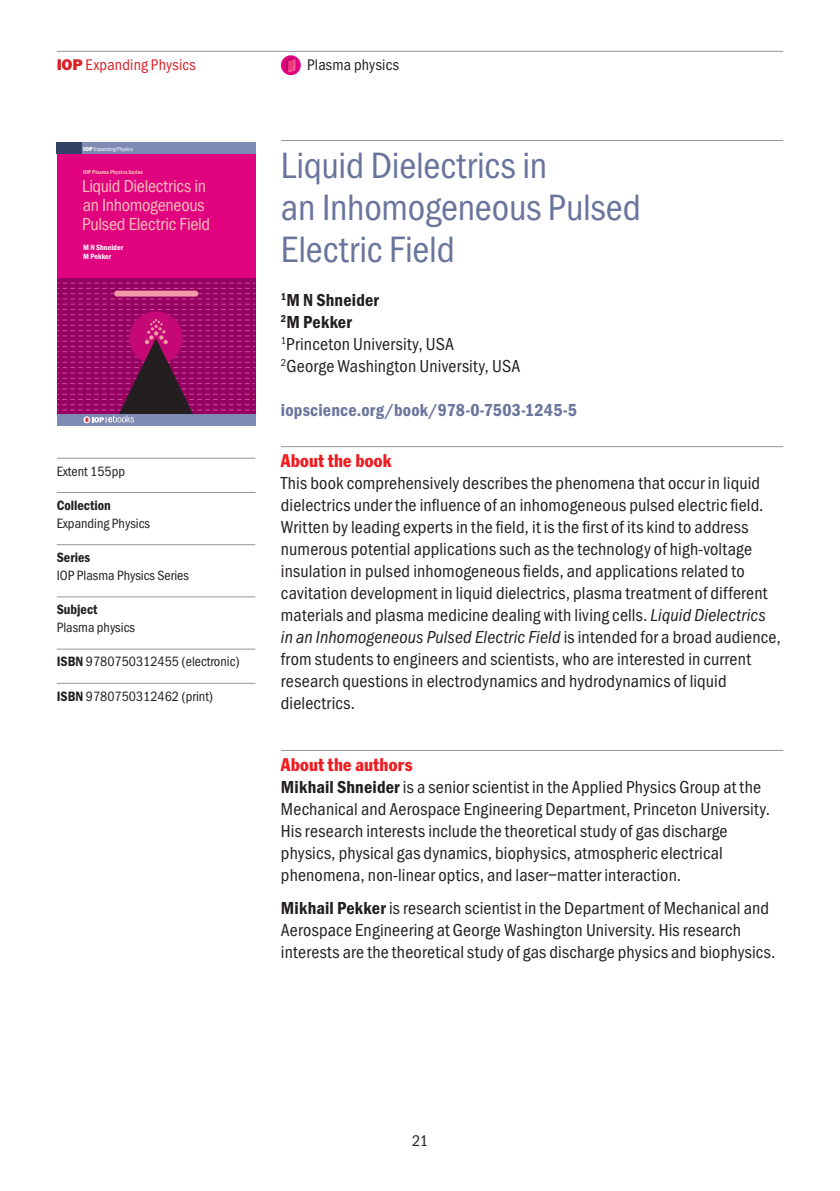
<style>
.page{position:relative;width:840px;height:1191px;background:#fff}
.page>*{position:absolute;margin:0;border:0;box-sizing:border-box;transform-origin:0 0}
.t1{font:38px/42px "Franklin Got Cd Io P";letter-spacing:-.005em;color:#6a759d}
.t2{font:18px/22px "Franklin Got Cd Io P";letter-spacing:.01em;color:#231f20}
.t3{font:18px/18.8px "Franklin Got Cd Io P";letter-spacing:-.015em;color:#f9beb7}
.t4{font:600 18px "Franklin Got Cd Io P";letter-spacing:.01em;color:#6a759d}
.t5{font:condensed 18px "Franklin Gothic";letter-spacing:.02em;color:#ee1d23}
.t6{font:16px "Franklin Got Cd Io P";letter-spacing:.015em;color:#da2128}
.t7{font:16px "Franklin Got Cd Io P";letter-spacing:.015em;color:#231f20}
.t8{font:14px "Franklin Got Cd Io P";color:#231f20}
.t9{font:600 14px "Franklin Got Cd Io P";color:#231f20}
.t10{font:600 7.8px/9.4px "Franklin Got Cd Io P";color:#fff}
.t11{font:600 5.8px "Franklin Got Cd Io P";letter-spacing:.01em;color:#f9beb7}
.t12{font:5.8px "Franklin Got Cd Io P";letter-spacing:-.005em;color:#fff}
.s1{font-family:"Franklin Got Md Io P";font-weight:800}
.s2{font-weight:600}
.s3{font-style:italic}
</style>
<div class="page">
<hr style="left:57px;top:51px;width:725px;height:1px;background:#939598">
<hr style="left:57px;top:458px;width:198px;height:1px;background:#939598">
<hr style="left:57px;top:492px;width:198px;height:1px;background:#939598">
<hr style="left:57px;top:544px;width:198px;height:1px;background:#939598">
<hr style="left:57px;top:596px;width:198px;height:1px;background:#939598">
<hr style="left:57px;top:649px;width:198px;height:1px;background:#939598">
<hr style="left:57px;top:683px;width:198px;height:1px;background:#939598">
<hr style="left:281px;top:140px;width:501px;height:1px;background:#939598">
<hr style="left:281px;top:446px;width:501px;height:1px;background:#939598">
<hr style="left:281px;top:750px;width:501px;height:1px;background:#939598">
<div style="left:57px;top:142px;width:198px;height:283px;background:#e10280"></div>
<svg style="left:57px;top:278px;width:198px;height:5px"></svg>
<div style="left:57px;top:142px;width:198px;height:11px;background:#7e8bb2"></div>
<div style="left:57px;top:142px;width:25px;height:11px;background:#344166"></div>
<div style="left:57px;top:414px;width:198px;height:11px;background:#7e8bb2"></div>
<svg style="left:57px;top:283px;width:198px;height:140px;background:#921767"></svg>
<svg style="left:281px;top:55px;width:19px;height:20px"></svg>
<svg style="left:286px;top:58px;width:9px;height:14px"></svg>
<p class="t6" style="left:57px;top:56px;width:141px"><span class="s1">IOP</span> Expanding Physics</p>
<p class="t12" style="left:83px;top:146px;width:51px"><span class="s1">IOP</span> Expanding Physics</p>
<p class="t3" style="left:82px;top:177px;width:129px">Liquid Dielectrics in an Inhomogeneous<br>Pulsed Electric Field</p>
<p class="t10" style="left:83px;top:243px;width:41px">M N Shneider<br>M Pekker</p>
<p class="t11" style="left:83px;top:169px;width:61px">IOP Plasma Physics Series</p>
<p class="t8" style="left:57px;top:463px;width:70px">Extent 155pp</p>
<p class="t9" style="left:57px;top:497px;width:56px">Collection</p>
<p class="t8" style="left:57px;top:515px;width:95px">Expanding Physics</p>
<p class="t9" style="left:57px;top:549px;width:35px">Series</p>
<p class="t8" style="left:57px;top:567px;width:134px">IOP Plasma Physics Series</p>
<p class="t9" style="left:57px;top:601px;width:42px">Subject</p>
<p class="t8" style="left:57px;top:619px;width:80px">Plasma physics</p>
<p class="t8" style="left:57px;top:654px;width:184px"><span class="s2">ISBN</span> 9780750312455 (electronic)</p>
<p class="t8" style="left:57px;top:688px;width:158px"><span class="s2">ISBN</span> 9780750312462 (print)</p>
<p class="t7" style="left:307px;top:56px;width:93px">Plasma physics</p>
<h1 class="t1" style="left:281px;top:144px;width:361px">Liquid Dielectrics in<br>an Inhomogeneous Pulsed<br>Electric Field</h1>
<p class="t2" style="left:281px;top:289px;width:241px"><sup>1</sup><span class="s2">M N Shneider<br></span><sup>2</sup><span class="s2">M Pekker<br></span><sup>1</sup>Princeton University, USA<br><sup>2</sup>George Washington University, USA</p>
<p class="t4" style="left:281px;top:400px;width:297px">iopscience.org/book/978-0-7503-1245-5</p>
<p class="t5" style="left:281px;top:449px;width:112px">About the book</p>
<p class="t2" style="left:281px;top:472px;width:501px">This book comprehensively describes the phenomena that occur in liquid dielectrics under the influence of an inhomogeneous pulsed electric field.<br>Written by leading experts in the field, it is the first of its kind to address numerous potential applications such as the technology of high-voltage insulation in pulsed inhomogeneous fields, and applications related to cavitation development in liquid dielectrics, plasma treatment of different materials and plasma medicine dealing with living cells. <span class="s3">Liquid Dielectrics in an Inhomogeneous Pulsed Electric Field</span> is intended for a broad audience, from students to engineers and scientists, who are interested in current research questions in electrodynamics and hydrodynamics of liquid dielectrics.</p>
<p class="t5" style="left:281px;top:753px;width:133px">About the authors</p>
<p class="t2" style="left:281px;top:775px;width:490px"><span class="s2">Mikhail Shneider</span> is a senior scientist in the Applied Physics Group at the Mechanical and Aerospace Engineering Department, Princeton University.<br>His research interests include the theoretical study of gas discharge physics, physical gas dynamics, biophysics, atmospheric electrical phenomena, non-linear optics, and laser–matter interaction.</p>
<p class="t2" style="left:281px;top:897px;width:495px"><span class="s2">Mikhail Pekker</span> is research scientist in the Department of Mechanical and<br>Aerospace Engineering at George Washington University. His research interests are the theoretical study of gas discharge physics and biophysics.</p>
<p class="t7" style="left:412px;top:1132px;width:17px">21</p>
</div>
